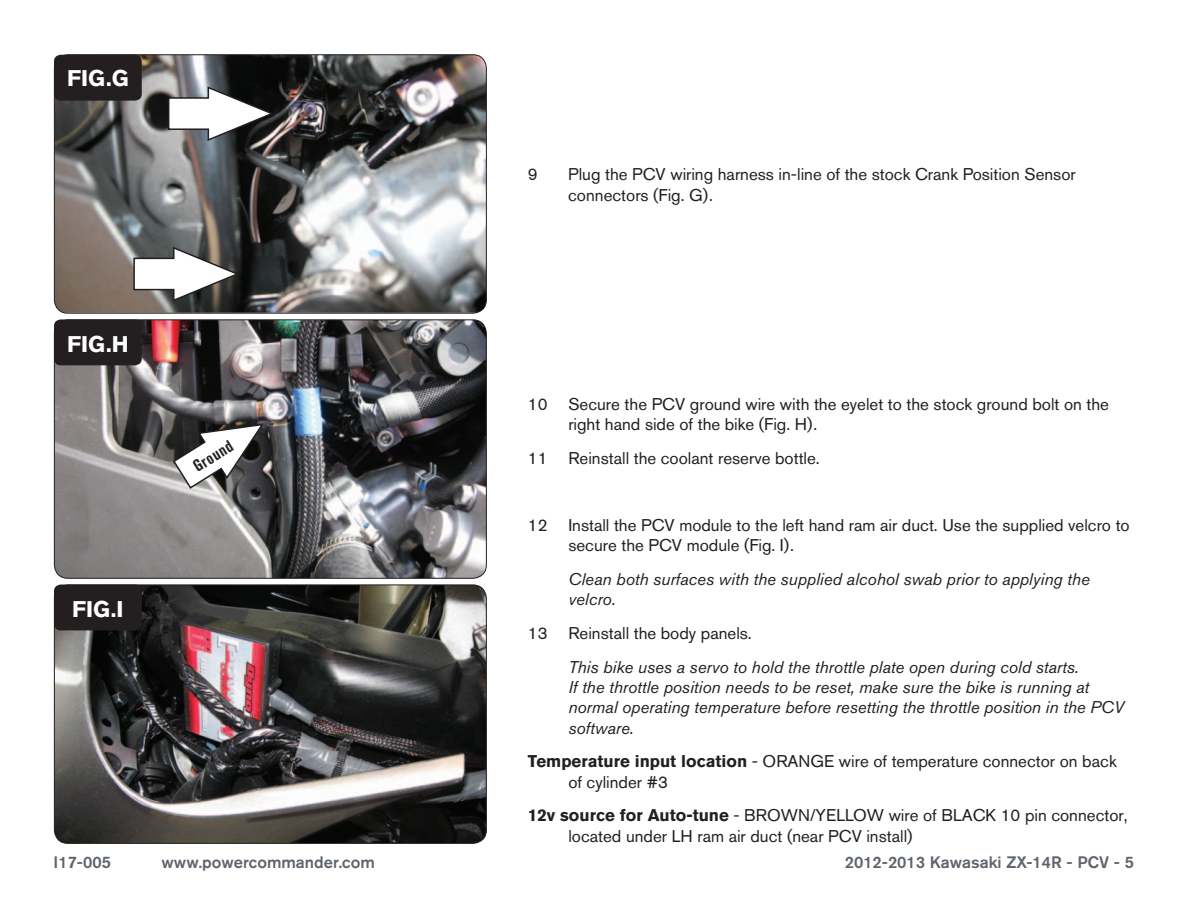
<style>
.page{position:relative;width:1188px;height:918px;background:#fff}
.page>*{position:absolute;margin:0;border:0;box-sizing:border-box;transform-origin:0 0}
.t1{font:700 22.5px "Akzidenz Grotesk BQ";color:#fff}
.Bodycopy{font:16.8px/20.2px "Akzidenz Grotesk BQ";color:#231f20}
.Bodycopy-2{font:italic 16.8px/20.2px "Akzidenz Grotesk BQ";color:#231f20}
.t2{font:500 16.5px "Akzidenz Grotesk BQ";color:#5e656c}
.Callouts{font:700 condensed 16.5px "Akzidenz Grotesk BQ";color:#231f20}
.s1{font-weight:700}
</style>
<div class="page">
<img style="left:54px;top:55px;width:431px;height:257px">
<div style="left:54px;top:54px;width:433px;height:260px;border:1px solid #231f20;border-radius:14px"></div>
<img style="left:54px;top:320px;width:431px;height:258px">
<div style="left:54px;top:319px;width:433px;height:260px;border:1px solid #231f20;border-radius:14px"></div>
<img style="left:54px;top:585px;width:432px;height:258px">
<div style="left:54px;top:585px;width:433px;height:259px;border:1px solid #231f20;border-radius:14px"></div>
<div style="left:54px;top:55px;width:88px;height:46px;background:#231f20;border-radius:7px"></div>
<div style="left:54px;top:319px;width:88px;height:46px;background:#231f20;border-radius:7px"></div>
<div style="left:54px;top:585px;width:88px;height:45px;background:#231f20;border-radius:7px"></div>
<svg style="left:167px;top:85px;width:109px;height:57px"></svg>
<svg style="left:133px;top:246px;width:108px;height:56px"></svg>
<svg style="left:172px;top:423px;width:93px;height:67px"></svg>
<p class="t1" style="left:67px;top:65px;width:63px">FIG.G</p>
<p class="t1" style="left:67px;top:331px;width:63px">FIG.H</p>
<p class="t1" style="left:72px;top:596px;width:53px">FIG.I</p>
<p class="Callouts" style="left:190px;top:460px;width:45px;rotate:-32deg">Ground</p>
<p class="Bodycopy" style="left:528px;top:164px;width:11px">9</p>
<p class="Bodycopy" style="left:568px;top:164px;width:509px">Plug the PCV wiring harness in-line of the stock Crank Position Sensor connectors (Fig. G).</p>
<p class="Bodycopy" style="left:568px;top:393px;width:542px;text-indent:-40px">10 Secure the PCV ground wire with the eyelet to the stock ground bolt on the right hand side of the bike (Fig. H).</p>
<p class="Bodycopy" style="left:528px;top:447px;width:293px">11 Reinstall the coolant reserve bottle.</p>
<p class="Bodycopy" style="left:568px;top:515px;width:563px;text-indent:-40px">12 Install the PCV module to the left hand ram air duct. Use the supplied velcro to secure the PCV module (Fig. I).</p>
<p class="Bodycopy-2" style="left:568px;top:569px;width:523px">Clean both surfaces with the supplied alcohol swab prior to applying the velcro.</p>
<p class="Bodycopy" style="left:528px;top:623px;width:225px">13 Reinstall the body panels.</p>
<p class="Bodycopy-2" style="left:568px;top:657px;width:557px">This bike uses a servo to hold the throttle plate open during cold starts.<br>If the throttle position needs to be reset, make sure the bike is running at normal operating temperature before resetting the throttle position in the PCV software.</p>
<p class="Bodycopy" style="left:568px;top:751px;width:550px;text-indent:-40px"><span class="s1">Temperature input location</span> - ORANGE wire of temperature connector on back of cylinder #3</p>
<p class="Bodycopy" style="left:568px;top:805px;width:561px;text-indent:-40px"><span class="s1">12v source for Auto-tune</span> - BROWN/YELLOW wire of BLACK 10 pin connector, located under LH ram air duct (near PCV install)</p>
<p class="t2" style="left:54px;top:852px;width:59px">I17-005</p>
<p class="t2" style="left:162px;top:852px;width:215px">www.powercommander.com</p>
<p class="t2" style="left:845px;top:852px;width:291px">2012-2013 Kawasaki ZX-14R - PCV - 5</p>
</div>
